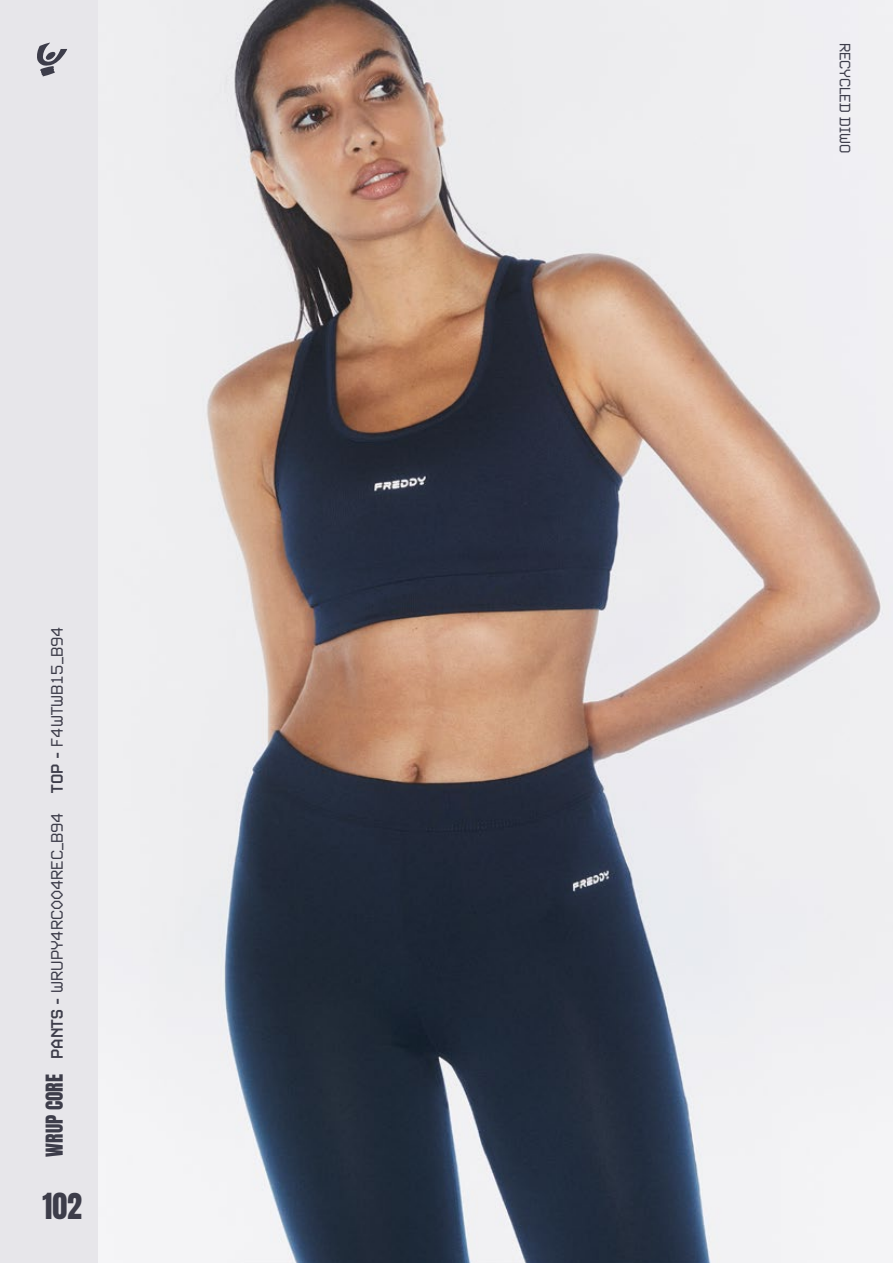
<style>
.page{position:relative;width:893px;height:1263px;background:#fff}
.page>*{position:absolute;margin:0;border:0;box-sizing:border-box;transform-origin:0 0}
.t1{font:30px "Anton";color:#3d3d4a}
.t2{font:19.5px "Anton";color:#3d3d4a}
.t3{font:300 16.5px "Video";color:#3d3d4a}
.t4{font:300 15px "Video";color:#3d3d4a}
.s1{font-weight:500}
</style>
<div class="page">
<img style="left:98px;top:0;width:795px;height:1263px">
<div style="left:0;top:0;width:98px;height:1263px;background:#e7e6ea"></div>
<svg style="left:37px;top:43px;width:30px;height:33px"></svg>
<p class="t3" style="left:46px;top:1059px;width:434px;rotate:-90deg"><span class="s1">PANTS -</span> WRUPY4RC004REC_B94 <span class="s1">TOP -</span> F4WTWB15_B94</p>
<p class="t2" style="left:45px;top:1157px;width:84px;rotate:-90deg">WRUP CORE</p>
<h1 class="t1" style="left:43px;top:1190px;width:41px">102</h1>
<p class="t4" style="left:855px;top:43px;width:112px;rotate:90deg">RECYCLED DIWO</p>
</div>
